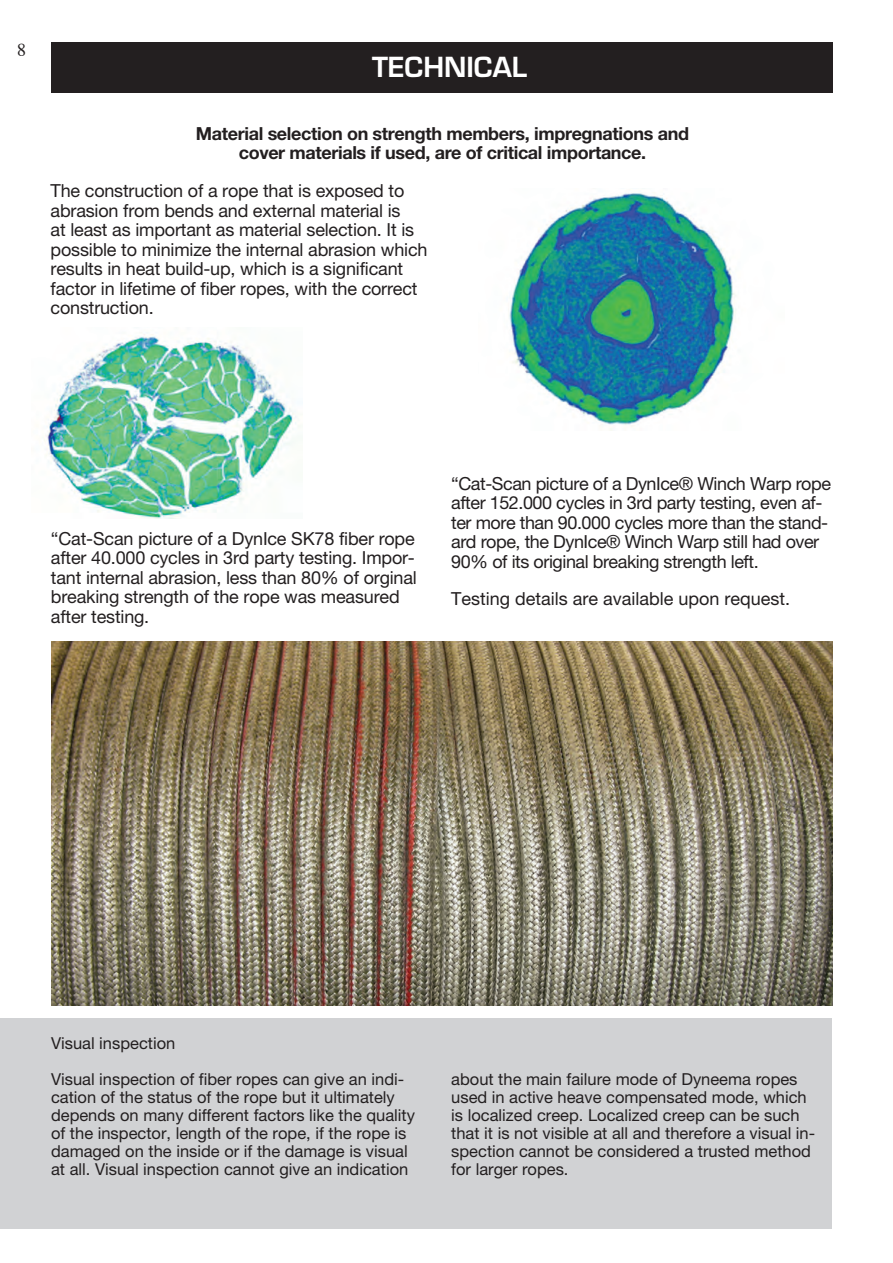
<style>
.page{position:relative;width:893px;height:1263px;background:#fff}
.page>*{position:absolute;margin:0;border:0;box-sizing:border-box;transform-origin:0 0}
.t1{font:600 27px "Eurostile";color:#fff}
.t2{font:18px/19.5px "Helvetica Neue IS";letter-spacing:-.01em;color:#231f20}
.t3{font:700 18px/19.5px "Helvetica Neue IS";letter-spacing:-.02em;color:#231f20;text-align:center}
.t4{font:18px "Times";color:#231f20}
.t5{font:16.5px/18px "Helvetica Neue IS";color:#231f20}
</style>
<div class="page">
<img style="left:52px;top:641px;width:781px;height:364px">
<div style="left:51px;top:43px;width:782px;height:50px;background:#231f20"></div>
<img style="left:44px;top:334px;width:252px;height:184px">
<img style="left:509px;top:193px;width:226px;height:238px">
<div style="left:0;top:1018px;width:831px;height:211px;background:#d1d2d4"></div>
<p class="t4" style="left:17px;top:33px;width:10px">8</p>
<h1 class="t1" style="left:372px;top:51px;width:157px">TECHNICAL</h1>
<p class="t3" style="left:196px;top:123px;width:495px">Material selection on strength members, impregnations and cover materials if used, are of critical importance.</p>
<p class="t2" style="left:51px;top:181px;width:378px">The construction of a rope that is exposed to abrasion from bends and external material is<br>at least as important as material selection. It is possible to minimize the internal abrasion which results in heat build-up, which is a significant factor in lifetime of fiber ropes, with the correct construction.</p>
<p class="t2" style="left:51px;top:528px;width:367px">“Cat-Scan picture of a DynIce SK78 fiber rope after 40.000 cycles in 3rd party testing. Impor&shy;tant internal abrasion, less than 80% of orginal breaking strength of the rope was measured after testing.</p>
<p class="t2" style="left:451px;top:473px;width:381px">“Cat-Scan picture of a DynIce® Winch Warp rope after 152.000 cycles in 3rd party testing, even af&shy;ter more than 90.000 cycles more than the stand&shy;ard rope, the DynIce® Winch Warp still had over 90% of its original breaking strength left.</p>
<p class="t2" style="left:451px;top:589px;width:341px">Testing details are available upon request.</p>
<p class="t5" style="left:51px;top:1025px;width:355px;line-height:36px">Visual inspection<br>Visual inspection of fiber ropes can give an indi-</p>
<p class="t5" style="left:51px;top:1088px;width:366px">cation of the status of the rope but it ultimately depends on many different factors like the quality of the inspector, length of the rope, if the rope is damaged on the inside or if the damage is visual at all. Visual inspection cannot give an indication</p>
<p class="t5" style="left:451px;top:1070px;width:365px">about the main failure mode of Dyneema ropes used in active heave compensated mode, which is localized creep. Localized creep can be such that it is not visible at all and therefore a visual in&shy;spection cannot be considered a trusted method for larger ropes.</p>
</div>
